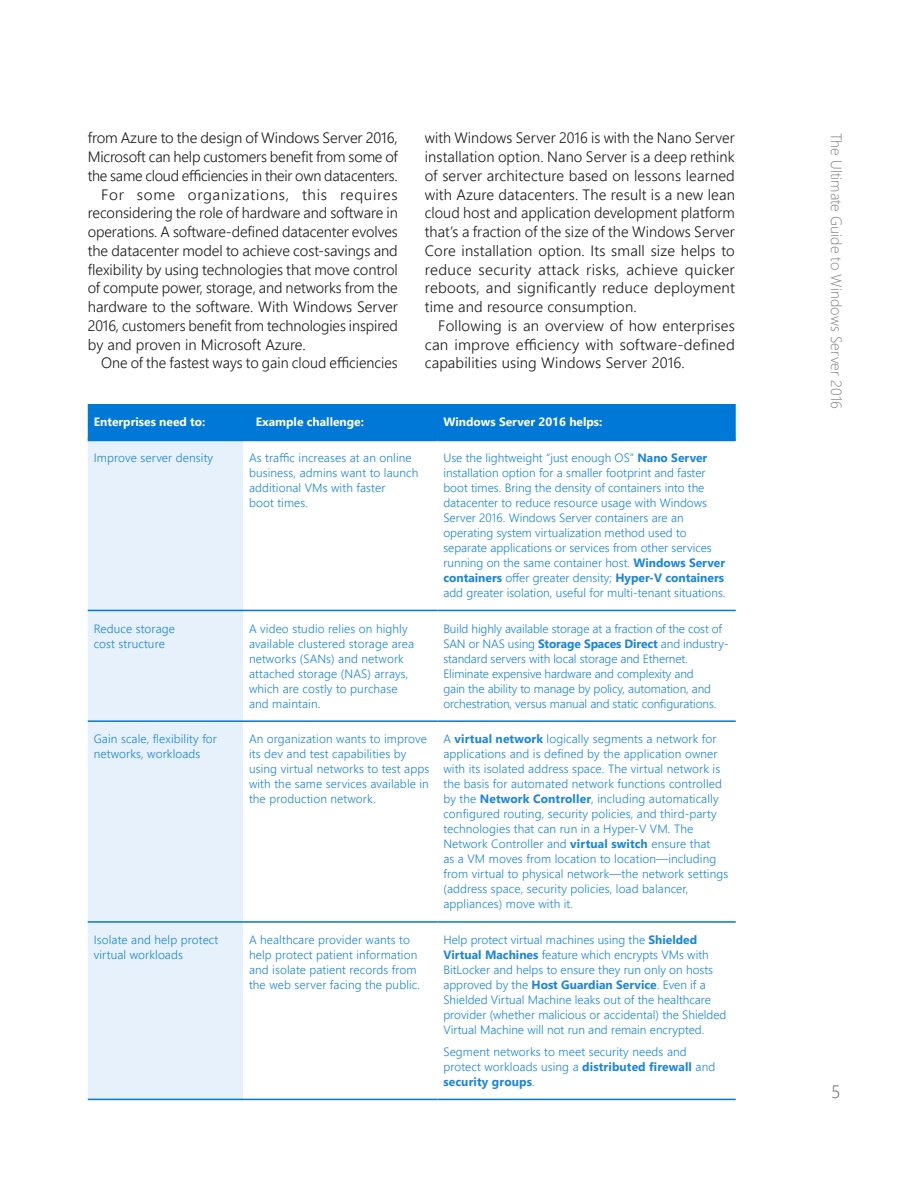
<style>
.page{position:relative;width:918px;height:1188px;background:#fff}
.page>*{position:absolute;margin:0;border:0;box-sizing:border-box;transform-origin:0 0}
.t1{font:300 18px "Segoe UI";color:#808080}
._02_BODY{font:300 15px/18.8px "Segoe UI";color:#1a1a1a;text-align:justify}
.t2{font:300 15px "Segoe UI";color:#808080}
._02_BODY-2{font:300 12px/15px "Segoe UI";letter-spacing:.01em;color:#1a86db}
._02_BODY-3{font:300 12px/15px "Segoe UI";letter-spacing:-.01em;color:#1a86db}
._02_BODY-4{font:700 12px "Segoe UI";color:#fff}
.s1{font-weight:700}
</style>
<div class="page">
<div style="left:88px;top:404px;width:648px;height:34px;background:#0078d7"></div>
<div style="left:88px;top:441px;width:155px;height:658px;background:#e6f1fb"></div>
<hr style="left:88px;top:438px;width:155px;height:3px;background:#0078d7">
<hr style="left:243px;top:438px;width:194px;height:3px;background:#0078d7">
<hr style="left:437px;top:438px;width:299px;height:3px;background:#0078d7">
<hr style="left:88px;top:610px;width:155px;height:1px;background:#0078d7">
<hr style="left:243px;top:610px;width:194px;height:1px;background:#0078d7">
<hr style="left:437px;top:610px;width:299px;height:1px;background:#0078d7">
<hr style="left:88px;top:720px;width:155px;height:2px;background:#0078d7">
<hr style="left:243px;top:720px;width:194px;height:2px;background:#0078d7">
<hr style="left:437px;top:720px;width:299px;height:2px;background:#0078d7">
<hr style="left:88px;top:1099px;width:155px;height:1px;background:#0078d7">
<hr style="left:243px;top:1099px;width:194px;height:1px;background:#0078d7">
<hr style="left:437px;top:1099px;width:299px;height:1px;background:#0078d7">
<hr style="left:88px;top:921px;width:155px;height:2px;background:#0078d7">
<hr style="left:243px;top:921px;width:194px;height:2px;background:#0078d7">
<hr style="left:437px;top:921px;width:299px;height:2px;background:#0078d7">
<p class="_02_BODY" style="left:88px;top:128px;width:312px">from Azure to the design of Windows Server 2016, Microsoft can help customers benefit from some of the same cloud efficiencies in their own datacenters.</p>
<p class="_02_BODY" style="left:88px;top:184px;width:312px;text-indent:14px">For some organizations, this requires reconsidering the role of hardware and software in operations. A software-defined datacenter evolves the datacenter model to achieve cost-savings and flexibility by using technologies that move control of compute power, storage, and networks from the hardware to the software. With Windows Server 2016, customers benefit from technologies inspired by and proven in Microsoft Azure.</p>
<p class="_02_BODY" style="left:101px;top:353px;width:298px">One of the fastest ways to gain cloud efficiencies</p>
<p class="_02_BODY" style="left:425px;top:128px;width:312px">with Windows Server 2016 is with the Nano Server installation option. Nano Server is a deep rethink of server architecture based on lessons learned with Azure datacenters. The result is a new lean cloud host and application development platform that’s a fraction of the size of the Windows Server Core installation option. Its small size helps to reduce security attack risks, achieve quicker reboots, and significantly reduce deployment time and resource consumption.</p>
<p class="_02_BODY" style="left:425px;top:316px;width:312px;text-indent:14px">Following is an overview of how enterprises can improve efficiency with software-defined capabilities using Windows Server 2016.</p>
<p class="_02_BODY-4" style="left:94px;top:413px;width:113px">Enterprises need to:</p>
<p class="_02_BODY-4" style="left:256px;top:413px;width:110px">Example challenge:</p>
<p class="_02_BODY-4" style="left:443px;top:413px;width:161px">Windows Server 2016 helps:</p>
<p class="_02_BODY-2" style="left:94px;top:450px;width:121px">Improve server density</p>
<p class="_02_BODY-2" style="left:249px;top:450px;width:171px">As traffic increases at an online business, admins want to launch additional VMs with faster<br>boot times.</p>
<p class="_02_BODY-2" style="left:443px;top:450px;width:284px">Use the lightweight “just enough OS” <span class="s1">Nano Server </span>installation option for a smaller footprint and faster boot times. Bring the density of containers into the datacenter to reduce resource usage with Windows Server 2016. Windows Server containers are an operating system virtualization method used to separate applications or services from other services running on the same container host. <span class="s1">Windows Server containers</span> offer greater density; <span class="s1">Hyper-V containers </span>add greater isolation, useful for multi-tenant situations.</p>
<p class="_02_BODY-2" style="left:94px;top:620px;width:83px">Reduce storage cost structure</p>
<p class="_02_BODY-2" style="left:249px;top:620px;width:167px">A video studio relies on highly available clustered storage area networks (SANs) and network attached storage (NAS) arrays, which are costly to purchase and maintain.</p>
<p class="_02_BODY-3" style="left:443px;top:620px;width:287px">Build highly available storage at a fraction of the cost of SAN or NAS using <span class="s1">Storage Spaces Direct</span> and industry&shy;standard servers with local storage and Ethernet.<br>Eliminate expensive hardware and complexity and<br>gain the ability to manage by policy, automation, and orchestration, versus manual and static configurations.</p>
<p class="_02_BODY-2" style="left:94px;top:731px;width:125px">Gain scale, flexibility for networks, workloads</p>
<p class="_02_BODY-2" style="left:249px;top:731px;width:182px">An organization wants to improve its dev and test capabilities by using virtual networks to test apps with the same services available in the production network.</p>
<p class="_02_BODY-2" style="left:443px;top:731px;width:286px">A <span class="s1">virtual network</span> logically segments a network for applications and is defined by the application owner with its isolated address space. The virtual network is the basis for automated network functions controlled by the <span class="s1">Network Controller</span>, including automatically configured routing, security policies, and third-party technologies that can run in a Hyper-V VM. The Network Controller and <span class="s1">virtual switch</span> ensure that<br>as a VM moves from location to location—including from virtual to physical network—the network settings (address space, security policies, load balancer, appliances) move with it.</p>
<p class="_02_BODY-2" style="left:94px;top:932px;width:126px">Isolate and help protect virtual workloads</p>
<p class="_02_BODY-2" style="left:249px;top:932px;width:173px">A healthcare provider wants to help protect patient information and isolate patient records from the web server facing the public.</p>
<p class="_02_BODY-2" style="left:443px;top:932px;width:285px">Help protect virtual machines using the <span class="s1">Shielded Virtual Machines</span> feature which encrypts VMs with BitLocker and helps to ensure they run only on hosts approved by the <span class="s1">Host Guardian Service</span>. Even if a Shielded Virtual Machine leaks out of the healthcare provider (whether malicious or accidental) the Shielded Virtual Machine will not run and remain encrypted.</p>
<p class="_02_BODY-2" style="left:443px;top:1044px;width:273px">Segment networks to meet security needs and protect workloads using a <span class="s1">distributed firewall</span> and <span class="s1">security groups</span>.</p>
<p class="t2" style="left:848px;top:133px;width:278px;rotate:90deg">The Ultimate Guide to Windows Server 2016</p>
<h1 class="t1" style="left:831px;top:1078px;width:11px">5</h1>
</div>
